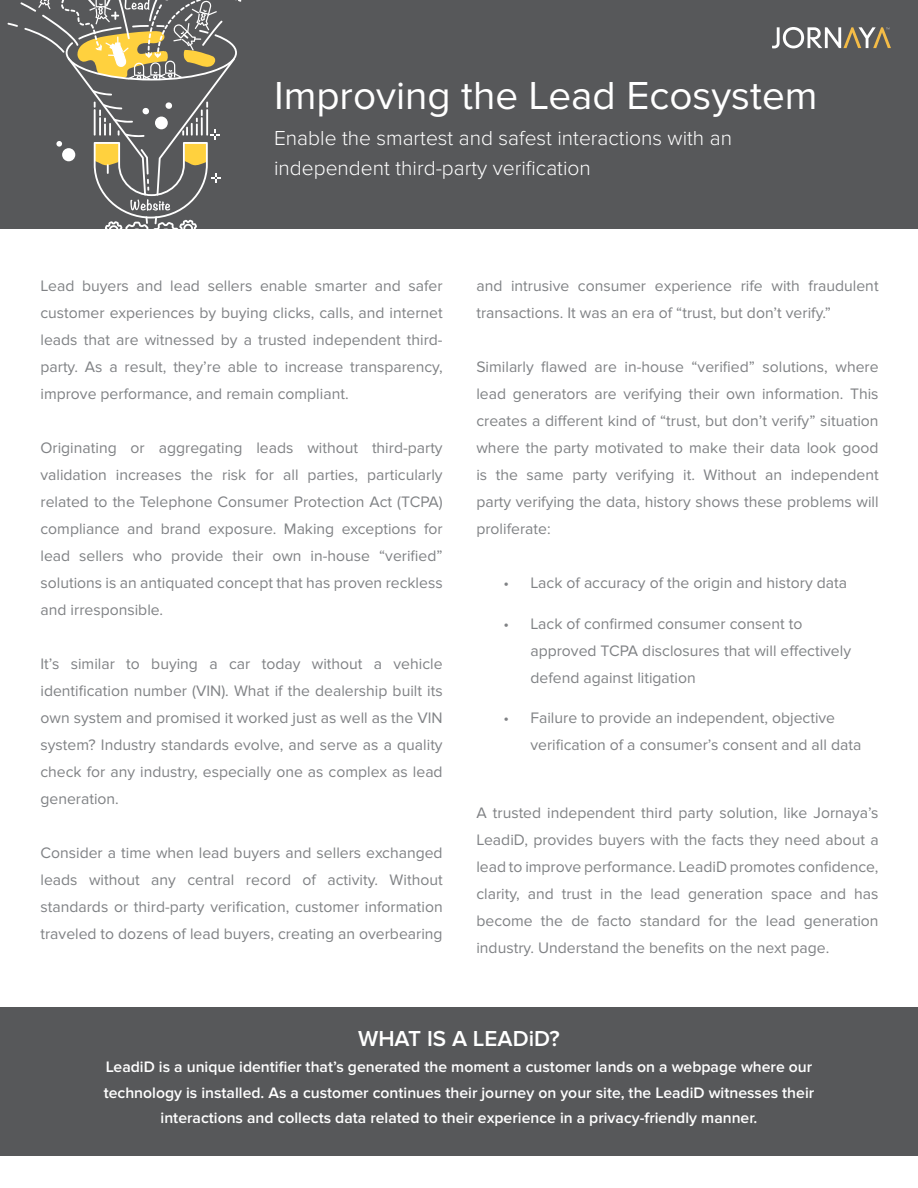
<style>
.page{position:relative;width:918px;height:1188px;background:#fff}
.page>*{position:absolute;margin:0;border:0;box-sizing:border-box;transform-origin:0 0}
.t1{font:40.5px "Proxima Nova";color:#fff}
.t2{font:600 22.5px "Proxima Nova";color:#fff}
.t3{font:300 21px/30px "Proxima Nova";color:#fff}
.t4{font:15.75px/27px "Proxima Nova";color:#808285;text-align:justify}
.t5{font:600 15.75px/25.5px "Proxima Nova";color:#fff;text-align:center}
</style>
<div class="page">
<div style="left:0;top:0;width:918px;height:230px;background:#57585a"></div>
<svg style="left:7px;top:0;width:234px;height:230px"></svg>
<div style="left:0;top:1007px;width:918px;height:149px;background:#57585a"></div>
<svg style="left:772px;top:27px;width:119px;height:21px"></svg>
<p class="t1" style="left:274px;top:72px;width:545px">Improving the Lead Ecosystem</p>
<p class="t3" style="left:274px;top:123px;width:459px">Enable the smartest and safest interactions with an independent third-party verification</p>
<p class="t4" style="left:40px;top:273px;width:404px">Lead buyers and lead sellers enable smarter and safer customer experiences by buying clicks, calls, and internet leads that are witnessed by a trusted independent third&shy;party. As a result, they’re able to increase transparency, improve performance, and remain compliant.</p>
<p class="t4" style="left:40px;top:435px;width:404px">Originating or aggregating leads without third-party validation increases the risk for all parties, particularly related to the Telephone Consumer Protection Act (TCPA) compliance and brand exposure. Making exceptions for lead sellers who provide their own in-house “verified” solutions is an antiquated concept that has proven reckless and irresponsible.</p>
<p class="t4" style="left:40px;top:651px;width:404px">It’s similar to buying a car today without a vehicle identification number (VIN). What if the dealership built its own system and promised it worked just as well as the VIN system? Industry standards evolve, and serve as a quality check for any industry, especially one as complex as lead generation.</p>
<p class="t4" style="left:40px;top:840px;width:404px">Consider a time when lead buyers and sellers exchanged leads without any central record of activity. Without standards or third-party verification, customer information traveled to dozens of lead buyers, creating an overbearing</p>
<p class="t4" style="left:476px;top:273px;width:404px">and intrusive consumer experience rife with fraudulent transactions. It was an era of “trust, but don’t verify.”</p>
<p class="t4" style="left:476px;top:354px;width:404px">Similarly flawed are in-house “verified” solutions, where lead generators are verifying their own information. This creates a different kind of “trust, but don’t verify” situation where the party motivated to make their data look good is the same party verifying it. Without an independent party verifying the data, history shows these problems will proliferate:</p>
<p class="t4" style="left:503px;top:570px;width:345px">• Lack of accuracy of the origin and history data</p>
<p class="t4" style="left:530px;top:610px;width:322px;text-align:left;text-indent:-27px">• Lack of confirmed consumer consent to approved TCPA disclosures that will effectively defend against litigation</p>
<p class="t4" style="left:530px;top:705px;width:332px;text-indent:-27px">• Failure to provide an independent, objective verification of a consumer’s consent and all data</p>
<p class="t4" style="left:476px;top:799px;width:404px">A trusted independent third party solution, like Jornaya’s LeadiD, provides buyers with the facts they need about a lead to improve performance. LeadiD promotes confidence, clarity, and trust in the lead generation space and has become the de facto standard for the lead generation industry. Understand the benefits on the next page.</p>
<p class="t2" style="left:358px;top:1026px;width:203px">WHAT IS A LEADiD?</p>
<p class="t5" style="left:104px;top:1055px;width:712px">LeadiD is a unique identifier that’s generated the moment a customer lands on a webpage where our technology is installed. As a customer continues their journey on your site, the LeadiD witnesses their interactions and collects data related to their experience in a privacy-friendly manner.</p>
</div>
